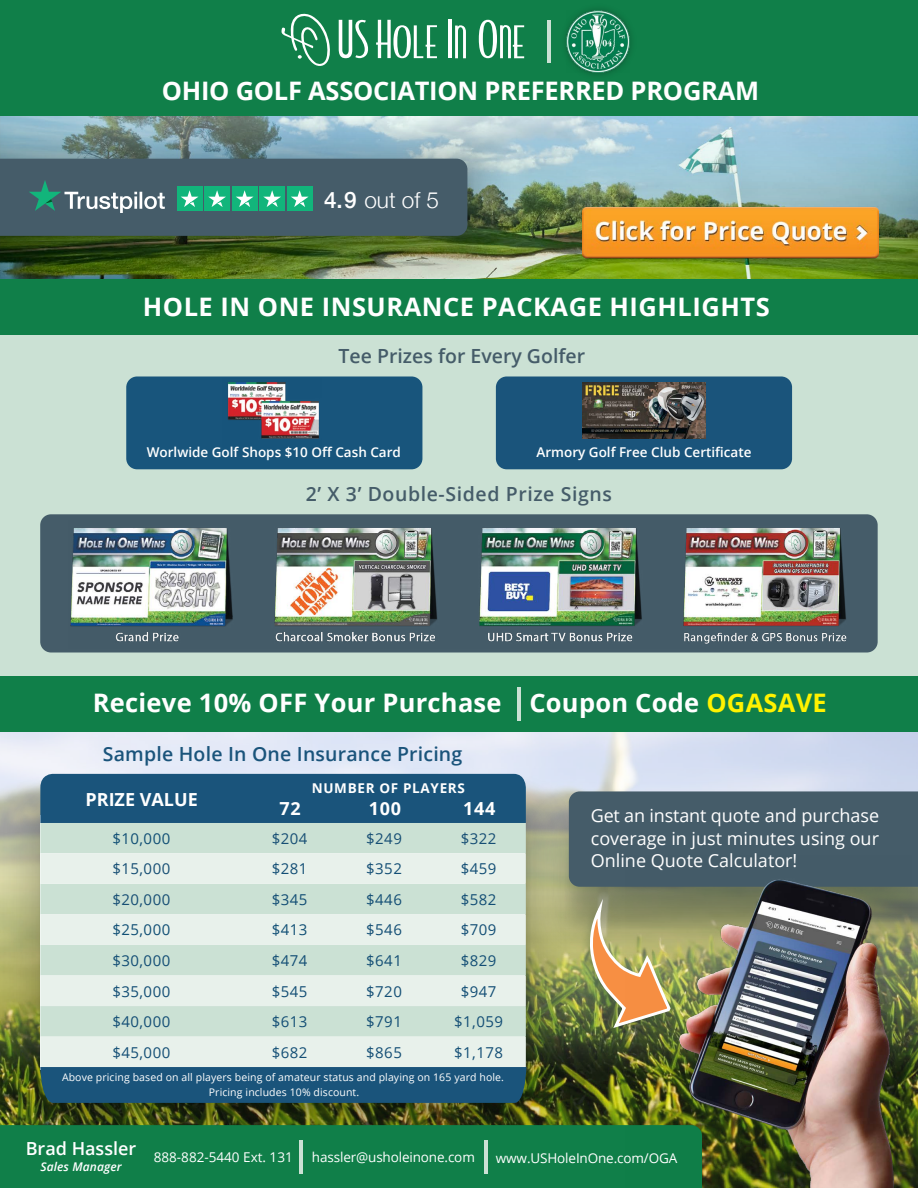
<style>
.page{position:relative;width:918px;height:1188px;background:#fff}
.page>*{position:absolute;margin:0;border:0;box-sizing:border-box;transform-origin:0 0}
.t1{font:700 25.5px "Open Sans";letter-spacing:.01em;color:#fff}
.t2{font:700 25.5px "Open Sans";letter-spacing:-.01em;color:#fff}
.t3{font:300 22.5px "Helvetica Neue";color:#fff}
.t4{font:600 19.5px "Open Sans";letter-spacing:.01em;color:#1a547b}
.t5{font:600 19.5px "Open Sans";letter-spacing:.03em;color:#455c69}
.t6{font:600 19.5px "Open Sans";color:#455c69}
.t7{font:18px/22.5px "Open Sans";color:#fff;text-align:justify}
.t8{font:700 18px "Open Sans";color:#fff}
.t9{font:600 18px "Open Sans";color:#fff}
.t10{font:15px "Open Sans";letter-spacing:.03em;color:#134e75}
.t11{font:15px "Open Sans";letter-spacing:.03em;color:#164e74}
.t12{font:15px "Open Sans";letter-spacing:.03em;color:#104f75}
.t13{font:13.5px "Open Sans";letter-spacing:-.01em;color:#fff}
.t14{font:600 13.5px "Open Sans";color:#fff}
.t15{font:700 13.5px "Open Sans";letter-spacing:.05em;color:#fff}
.t16{font:italic 600 12px "Open Sans";letter-spacing:.01em;color:#fff}
.t17{font:10.5px "Open Sans";letter-spacing:.01em;color:#fff}
.s1{font-weight:500}
.s2{color:#fff200}
</style>
<div class="page">
<div style="left:0;top:326px;width:918px;height:366px;background:#cbe1d4"></div>
<svg style="left:0;top:721px;width:918px;height:351px;background:#d5dcea"></svg>
<img style="left:520px;top:116px;width:398px;height:163px">
<div style="left:0;top:114px;width:520px;height:178px;background:#000;opacity:.4"></div>
<img style="left:0;top:152px;width:482px;height:102px">
<div style="left:520px;top:783px;width:398px;height:192px;background:#000;opacity:.4"></div>
<div style="left:0;top:769px;width:576px;height:400px;background:#000;opacity:.4"></div>
<img style="left:31px;top:806px;width:507px;height:325px;border-radius:10px">
<img style="left:582px;top:201px;width:296px;height:62px">
<div style="left:126px;top:376px;width:296px;height:93px;background:#18557c;border-radius:11px"></div>
<div style="left:40px;top:514px;width:838px;height:139px;background:#455c69;border-radius:11px"></div>
<div style="left:579px;top:898px;width:96px;height:143px;background:#2e4b34;opacity:.25"></div>
<svg style="left:558px;top:791px;width:360px;height:239px;background:#647269"></svg>
<div style="left:0;top:1125px;width:626px;height:63px;background:#107f49"></div>
<img style="left:626px;top:855px;width:286px;height:333px">
<hr style="left:300px;top:1140px;width:3px;height:33px;background:#cbe1d4">
<hr style="left:484px;top:1140px;width:4px;height:33px;background:#cbe1d4">
<div style="left:0;top:0;width:918px;height:116px;background:#107f49"></div>
<div style="left:0;top:279px;width:918px;height:55px;background:#107f49"></div>
<img style="left:227px;top:382px;width:92px;height:57px">
<svg style="left:0;top:159px;width:467px;height:77px;background:#46696f"></svg>
<div style="left:40px;top:823px;width:486px;height:30px;background:#cbe1d4"></div>
<svg style="left:40px;top:853px;width:486px;height:214px;background:#dbeae1"></svg>
<div style="left:40px;top:774px;width:486px;height:49px;background:#1a547b"></div>
<div style="left:40px;top:1067px;width:486px;height:36px;background:#1a547b"></div>
<div style="left:496px;top:376px;width:296px;height:93px;background:#1a547b;border-radius:11px"></div>
<img style="left:583px;top:382px;width:122px;height:56px">
<div style="left:1px;top:676px;width:917px;height:56px;background:#107f49"></div>
<hr style="left:518px;top:687px;width:3px;height:34px;background:#cbe1d4">
<hr style="left:448px;top:20px;width:4px;height:38px;background:#fff">
<svg style="left:455px;top:25px;width:11px;height:33px"></svg>
<svg style="left:376px;top:20px;width:61px;height:38px"></svg>
<svg style="left:479px;top:20px;width:45px;height:38px"></svg>
<svg style="left:339px;top:20px;width:29px;height:38px"></svg>
<svg style="left:282px;top:13px;width:48px;height:53px"></svg>
<hr style="left:548px;top:20px;width:3px;height:42px;background:#cbe1d4">
<img style="left:567px;top:10px;width:62px;height:63px">
<img style="left:70px;top:528px;width:777px;height:116px">
<div style="left:171px;top:212px;width:122px;height:18px;background:#455c69"></div>
<h1 class="t2" style="left:162px;top:73px;width:599px">OHIO GOLF ASSOCIATION PREFERRED PROGRAM</h1>
<h2 class="t3" style="left:324px;top:181px;width:117px"><span class="s1">4.9</span> out of 5</h2>
<h1 class="t1" style="left:143px;top:289px;width:628px">HOLE IN ONE INSURANCE PACKAGE HIGHLIGHTS</h1>
<h3 class="t6" style="left:339px;top:343px;width:248px">Tee Prizes for Every Golfer</h3>
<p class="t14" style="left:147px;top:443px;width:256px">Worlwide Golf Shops $10 Off Cash Card</p>
<p class="t14" style="left:536px;top:443px;width:217px">Armory Golf Free Club Certificate</p>
<h3 class="t5" style="left:306px;top:481px;width:308px">2’ X 3’ Double-Sided Prize Signs</h3>
<h1 class="t1" style="left:93px;top:685px;width:736px">Recieve 10% OFF Your Purchase Coupon Code <span class="s2">OGASAVE</span></h1>
<h3 class="t4" style="left:103px;top:741px;width:361px">Sample Hole In One Insurance Pricing</h3>
<p class="t8" style="left:85px;top:786px;width:114px">PRIZE VALUE</p>
<p class="t15" style="left:312px;top:778px;width:155px">NUMBER OF PLAYERS</p>
<p class="t8" style="left:279px;top:795px;width:23px">72</p>
<p class="t8" style="left:369px;top:795px;width:34px">100</p>
<p class="t8" style="left:463px;top:795px;width:34px">144</p>
<p class="t12" style="left:112px;top:828px;width:59px">$10,000</p>
<p class="t11" style="left:272px;top:828px;width:37px">$204</p>
<p class="t11" style="left:366px;top:828px;width:37px">$249</p>
<p class="t11" style="left:461px;top:828px;width:37px">$322</p>
<p class="t11" style="left:112px;top:859px;width:59px">$15,000</p>
<p class="t10" style="left:272px;top:859px;width:37px">$281</p>
<p class="t10" style="left:366px;top:859px;width:37px">$352</p>
<p class="t10" style="left:461px;top:859px;width:37px">$459</p>
<p class="t11" style="left:112px;top:889px;width:59px">$20,000</p>
<p class="t10" style="left:272px;top:889px;width:37px">$345</p>
<p class="t10" style="left:366px;top:889px;width:37px">$446</p>
<p class="t10" style="left:461px;top:889px;width:37px">$582</p>
<p class="t12" style="left:112px;top:920px;width:59px">$25,000</p>
<p class="t12" style="left:272px;top:920px;width:37px">$413</p>
<p class="t10" style="left:366px;top:920px;width:37px">$546</p>
<p class="t10" style="left:461px;top:920px;width:37px">$709</p>
<p class="t10" style="left:112px;top:950px;width:59px">$30,000</p>
<p class="t10" style="left:272px;top:950px;width:37px">$474</p>
<p class="t10" style="left:366px;top:950px;width:37px">$641</p>
<p class="t10" style="left:461px;top:950px;width:37px">$829</p>
<p class="t10" style="left:112px;top:981px;width:59px">$35,000</p>
<p class="t10" style="left:272px;top:981px;width:37px">$545</p>
<p class="t10" style="left:366px;top:981px;width:37px">$720</p>
<p class="t10" style="left:461px;top:981px;width:37px">$947</p>
<p class="t10" style="left:112px;top:1011px;width:59px">$40,000</p>
<p class="t10" style="left:272px;top:1011px;width:37px">$613</p>
<p class="t10" style="left:366px;top:1011px;width:37px">$791</p>
<p class="t10" style="left:454px;top:1011px;width:50px">$1,059</p>
<p class="t10" style="left:112px;top:1042px;width:59px">$45,000</p>
<p class="t10" style="left:272px;top:1042px;width:37px">$682</p>
<p class="t10" style="left:366px;top:1042px;width:37px">$865</p>
<p class="t10" style="left:454px;top:1042px;width:50px">$1,178</p>
<p class="t17" style="left:62px;top:1070px;width:444px">Above pricing based on all players being of amateur status and playing on 165 yard hole.</p>
<p class="t17" style="left:209px;top:1085px;width:152px">Pricing includes 10% discount.</p>
<p class="t7" style="left:591px;top:804px;width:290px">Get an instant quote and purchase coverage in just minutes using our Online Quote Calculator!</p>
<p class="t9" style="left:26px;top:1136px;width:112px">Brad Hassler</p>
<p class="t16" style="left:40px;top:1158px;width:83px">Sales Manager</p>
<p class="t13" style="left:154px;top:1148px;width:141px">888-882-5440 Ext. 131</p>
<p class="t13" style="left:312px;top:1148px;width:165px">hassler@usholeinone.com</p>
<p class="t13" style="left:496px;top:1148px;width:183px">www.USHoleInOne.com/OGA</p>
</div>
